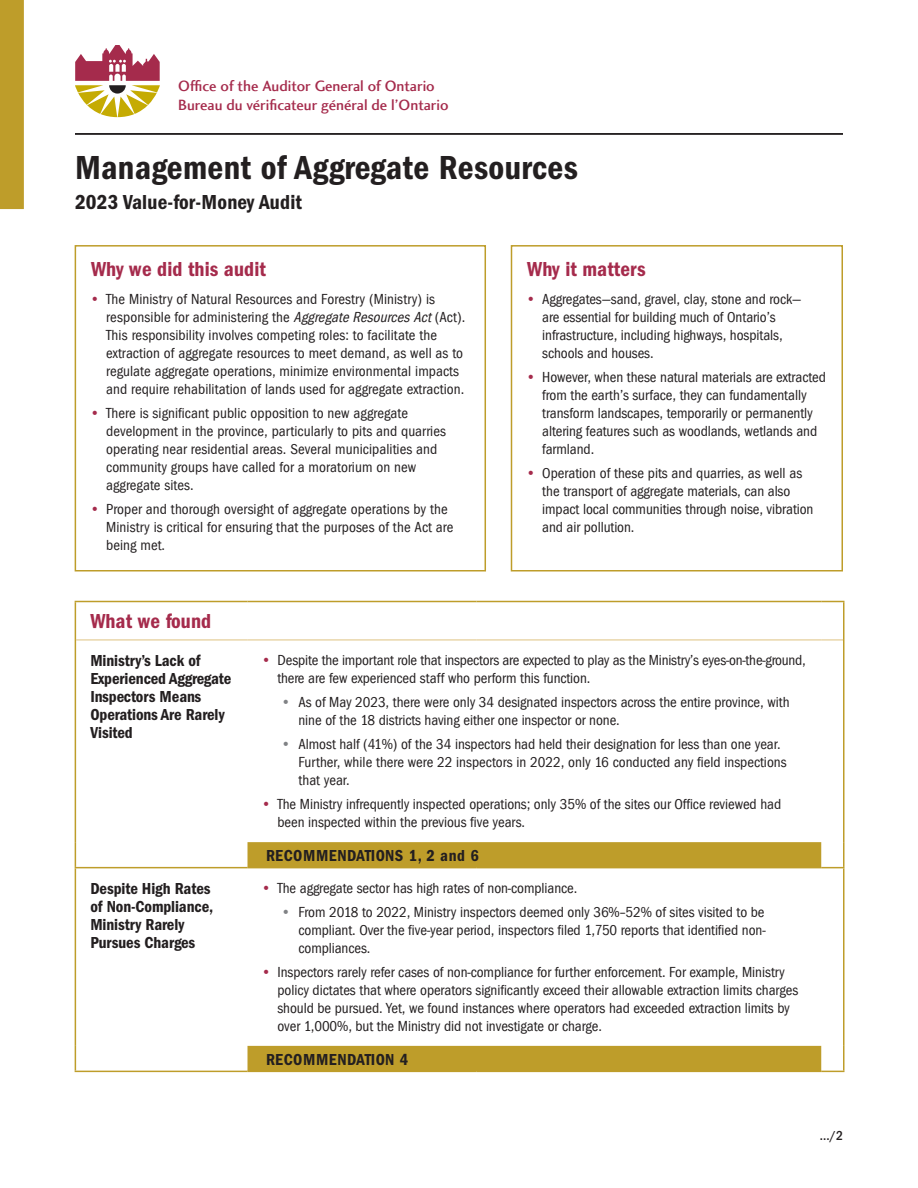
<style>
.page{position:relative;width:918px;height:1188px;background:#fff}
.page>*{position:absolute;margin:0;border:0;box-sizing:border-box;transform-origin:0 0}
.main_head1{font:34.5px "Franklin Gothic LT Pro Cn Dm";letter-spacing:.01em;color:#231f20}
.subhead{font:21px "Franklin Gothic LT Pro Cn Dm";letter-spacing:.005em;color:#a52b4c}
.main_head2{font:21px "Franklin Gothic LT Pro Cn Dm";letter-spacing:.01em;color:#231f20}
.table_head{font:16.5px/18px "Franklin Gothic LT Pro Cn Dm";letter-spacing:-.005em;color:#231f20}
.recommendation_head{font:16.5px "Franklin Gothic LT Pro Cn Dm";letter-spacing:.035em;color:#231f20}
.t1{font:15.3px "Charlotte Sans Medium Plain";color:#a52b4c}
.t2{font:15px/18px "Franklin Got Cd ITCTT";letter-spacing:-.005em;color:#231f20}
.t3{font:500 condensed 13.5px "Franklin Gothic LT Pro";color:#231f20}
.s1{color:#a52b4c}
.s2{font-style:italic}
.s3{color:#808285}
</style>
<div class="page">
<svg style="left:75px;top:45px;width:85px;height:72px"></svg>
<div style="left:0;top:0;width:24px;height:209px;background:#be9d2a"></div>
<div style="left:511px;top:245px;width:332px;height:327px;border:2px solid #be9d2a"></div>
<div style="left:75px;top:245px;width:411px;height:327px;border:2px solid #be9d2a"></div>
<hr style="left:75px;top:133px;width:768px;height:2px;background:#231f20">
<svg style="left:76px;top:602px;width:767px;height:469px"></svg>
<svg style="left:248px;top:842px;width:573px;height:229px"></svg>
<hr style="left:75px;top:601px;width:173px;height:1px;background:#be9d2a">
<hr style="left:248px;top:601px;width:229px;height:1px;background:#be9d2a">
<hr style="left:477px;top:601px;width:344px;height:1px;background:#be9d2a">
<svg style="left:821px;top:601px;width:23px;height:1px"></svg>
<hr style="left:75px;top:602px;width:1px;height:38px;background:#be9d2a">
<hr style="left:75px;top:640px;width:1px;height:202px;background:#be9d2a">
<hr style="left:75px;top:868px;width:1px;height:178px;background:#be9d2a">
<hr style="left:843px;top:602px;width:1px;height:38px;background:#be9d2a">
<hr style="left:843px;top:640px;width:1px;height:202px;background:#be9d2a">
<hr style="left:843px;top:868px;width:1px;height:178px;background:#be9d2a">
<svg style="left:75px;top:842px;width:1px;height:25px"></svg>
<svg style="left:75px;top:1046px;width:1px;height:25px"></svg>
<hr style="left:75px;top:867px;width:173px;height:1px;background:#be9d2a">
<svg style="left:821px;top:842px;width:23px;height:26px"></svg>
<svg style="left:821px;top:1046px;width:23px;height:26px"></svg>
<hr style="left:75px;top:1071px;width:173px;height:1px;background:#be9d2a">
<hr style="left:477px;top:1071px;width:344px;height:1px;background:#be9d2a">
<hr style="left:248px;top:1071px;width:229px;height:1px;background:#be9d2a">
<hr style="left:76px;top:640px;width:172px;height:1px;background:#dec281">
<hr style="left:248px;top:640px;width:229px;height:1px;background:#dec281">
<hr style="left:477px;top:640px;width:344px;height:1px;background:#dec281">
<svg style="left:821px;top:640px;width:22px;height:1px"></svg>
<hr style="left:248px;top:867px;width:229px;height:1px;background:#be9d2a">
<hr style="left:477px;top:867px;width:344px;height:1px;background:#be9d2a">
<p class="t1" style="left:178px;top:77px;width:258px">Office of the Auditor General of Ontario</p>
<p class="t1" style="left:178px;top:96px;width:272px">Bureau du vérificateur général de l’Ontario</p>
<p class="main_head1" style="left:75px;top:148px;width:504px">Management of Aggregate Resources</p>
<p class="main_head2" style="left:75px;top:190px;width:228px">2023 Value-for-Money Audit</p>
<p class="subhead" style="left:91px;top:257px;width:176px">Why we did this audit</p>
<p class="t2" style="left:106px;top:290px;width:361px;text-indent:-15px"><span class="s1">•</span> The Ministry of Natural Resources and Forestry (Ministry) is responsible for administering the <span class="s2">Aggregate ResourcesAct</span>(Act).<br>This responsibility involves competing roles: to facilitate the extraction of aggregate resources to meet demand, as well as to regulate aggregate operations, minimize environmental impacts and require rehabilitation of lands used for aggregate extraction.</p>
<p class="t2" style="left:106px;top:404px;width:341px;text-indent:-15px"><span class="s1">•</span> There is significant public opposition to new aggregate development in the province, particularly to pits and quarries operating near residential areas. Several municipalities and community groups have called for a moratorium on new aggregate sites.</p>
<p class="t2" style="left:106px;top:500px;width:349px;text-indent:-15px"><span class="s1">•</span> Proper and thorough oversight of aggregate operations by the<br>Ministry is critical for ensuring that the purposes of the Act are being met.</p>
<p class="subhead" style="left:527px;top:257px;width:120px">Why it matters</p>
<p class="t2" style="left:542px;top:290px;width:261px;text-indent:-15px"><span class="s1">•</span> Aggregates—sand, gravel, clay, stone and rock— are essential for building much of Ontario’s infrastructure, including highways, hospitals, schools and houses.</p>
<p class="t2" style="left:542px;top:368px;width:285px;text-indent:-15px"><span class="s1">•</span> However, when these natural materials are extracted from the earth’s surface, they can fundamentally transform landscapes, temporarily or permanently altering features such as woodlands, wetlands and farmland.</p>
<p class="t2" style="left:542px;top:464px;width:273px;text-indent:-15px"><span class="s1">•</span> Operation of these pits and quarries, as well as the transport of aggregate materials, can also impact local communities through noise, vibration and air pollution.</p>
<p class="subhead" style="left:90px;top:609px;width:122px">What we found</p>
<p class="table_head" style="left:90px;top:652px;width:143px">Ministry’s Lack of<br>Experienced Aggregate<br>Inspectors Means<br>Operations Are Rarely<br>Visited</p>
<p class="t2" style="left:278px;top:651px;width:530px;text-indent:-15px"><span class="s1">•</span> Despite the important role that inspectors are expected to play as the Ministry’s eyes-on-the-ground, there are few experienced staff who perform this function.</p>
<p class="t2" style="left:298px;top:693px;width:493px;text-indent:-16px"><span class="s3">•</span> As of May 2023, there were only 34 designated inspectors across the entire province, with nine of the 18 districts having either one inspector or none.</p>
<p class="t2" style="left:298px;top:735px;width:490px;text-indent:-16px"><span class="s3">•</span> Almost half (41%) of the 34 inspectors had held their designation for less than one year.<br>Further, while there were 22 inspectors in 2022, only 16 conducted any field inspections that year.</p>
<p class="t2" style="left:278px;top:795px;width:505px;text-indent:-15px"><span class="s1">•</span> The Ministry infrequently inspected operations; only 35% of the sites our Office reviewed had been inspected within the previous five years.</p>
<p class="recommendation_head" style="left:266px;top:846px;width:214px">RECOMMENDATIONS 1, 2 and 6</p>
<p class="table_head" style="left:90px;top:880px;width:125px">Despite High Rates of Non-Compliance,<br>Ministry Rarely<br>Pursues Charges</p>
<p class="t2" style="left:262px;top:879px;width:316px"><span class="s1">•</span> The aggregate sector has high rates of non-compliance.</p>
<p class="t2" style="left:298px;top:903px;width:469px;text-align:justify;text-indent:-16px"><span class="s3">•</span> From 2018 to 2022, Ministry inspectors deemed only 36%–52% of sites visited to be compliant. Over the five-year period, inspectors filed 1,750 reports that identified non&shy;compliances.</p>
<p class="t2" style="left:278px;top:963px;width:522px;text-indent:-15px"><span class="s1">•</span> Inspectors rarely refer cases of non-compliance for further enforcement. For example, Ministry policy dictates that where operators significantly exceed their allowable extraction limits charges should be pursued. Yet, we found instances where operators had exceeded extraction limits by over 1,000%, but the Ministry did not investigate or charge.</p>
<p class="recommendation_head" style="left:266px;top:1050px;width:144px">RECOMMENDATION 4</p>
<p class="t3" style="left:820px;top:1128px;width:25px">.../2</p>
</div>
